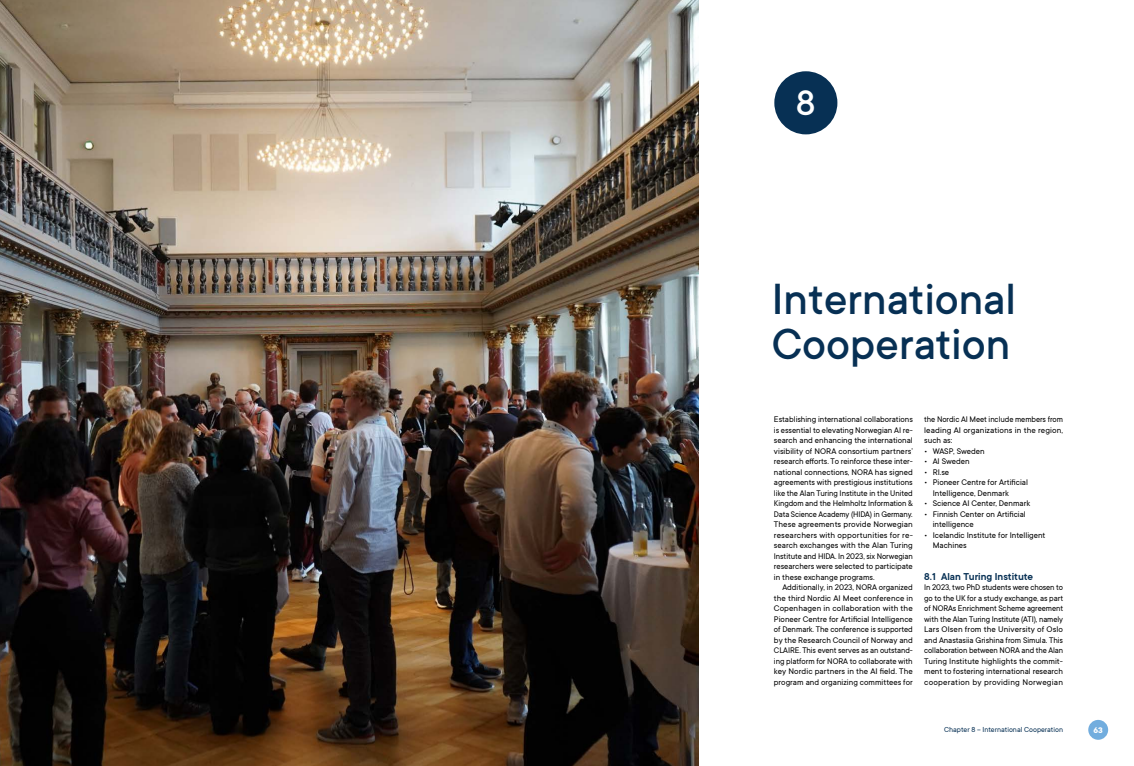
<style>
.page{position:relative;width:1134px;height:766px;background:#fff}
.page>*{position:absolute;margin:0;border:0;box-sizing:border-box;transform-origin:0 0}
.t1{font:500 48px/45px "TT Commons";color:#073054}
.t2{font:500 39px "TT Commons";color:#fff}
.t3{font:600 11px "TT Commons";color:#073054}
.t4{font:9px/10.5px "TT Commons";color:#000;text-align:justify}
.t5{font:9px/10.5px "TT Commons";color:#000;text-align:justify;scale:.96 1}
.t6{font:700 9px "TT Commons";color:#fff}
.t7{font:8px "TT Commons";color:#073054}
</style>
<div class="page">
<div style="left:1088px;top:719px;width:20px;height:20px;background:#72adde;border-radius:50%"></div>
<img style="left:0;top:0;width:699px;height:765px">
<div style="left:774px;top:71px;width:63px;height:63px;background:#073054;border-radius:50%"></div>
<h2 class="t2" style="left:796px;top:82px;width:21px">8</h2>
<h1 class="t1" style="left:772px;top:277px;width:246px">International<br>Cooperation</h1>
<p class="t4" style="left:774px;top:414px;width:140px">Establishing international collaborations is essential to elevating Norwegian AI re&shy;search and enhancing the international visibility of NORA consortium partners’ research efforts. To reinforce these inter&shy;national connections, NORA has signed agreements with prestigious institutions like the Alan Turing Institute in the United Kingdom and the Helmholtz Information &amp; Data Science Academy (HIDA) in Germany.<br>These agreements provide Norwegian researchers with opportunities for re&shy;search exchanges with the Alan Turing Institute and HIDA. In 2023, six Norwegian researchers were selected to participate in these exchange programs.</p>
<p class="t4" style="left:774px;top:582px;width:140px;text-indent:9px">Additionally, in 2023, NORA organized the third Nordic AI Meet conference in Copenhagen in collaboration with the Pioneer Centre for Artificial Intelligence of Denmark. The conference is supported by the Research Council of Norway and CLAIRE. This event serves as an outstand&shy;ing platform for NORA to collaborate with key Nordic partners in the AI field. The program and organizing committees for</p>
<p class="t4" style="left:924px;top:414px;width:140px">the Nordic AI Meet include members from leading AI organizations in the region, such as:</p>
<p class="t4" style="left:924px;top:445px;width:62px">• WASP, Sweden</p>
<p class="t4" style="left:924px;top:456px;width:47px">• AI Sweden</p>
<p class="t4" style="left:924px;top:466px;width:27px">• RI.se</p>
<p class="t4" style="left:933px;top:477px;width:97px;text-indent:-9px">• Pioneer Centre for Artificial<br>Intelligence, Denmark</p>
<p class="t4" style="left:924px;top:498px;width:108px">• Science AI Center, Denmark</p>
<p class="t4" style="left:933px;top:508px;width:95px;text-indent:-9px">• Finnish Center on Artificial intelligence</p>
<p class="t4" style="left:933px;top:529px;width:114px;text-indent:-9px">• Icelandic Institute for Intelligent<br>Machines</p>
<p class="t3" style="left:924px;top:570px;width:110px">8.1 Alan Turing Institute</p>
<p class="t5" style="left:924px;top:582px;width:146px">In 2023, two PhD students were chosen to go to the UK for a study exchange, as part of NORAs Enrichment Scheme agreement with the Alan Turing Institute (ATI), namely Lars Olsen from the University of Oslo and Anastasiia Grishina from Simula. This collaboration between NORA and the Alan Turing Institute highlights the commit&shy;ment to fostering international research cooperation by providing Norwegian</p>
<p class="t7" style="left:944px;top:724px;width:121px">Chapter 8 – International Cooperation</p>
<p class="t6" style="left:1093px;top:725px;width:11px">63</p>
</div>
